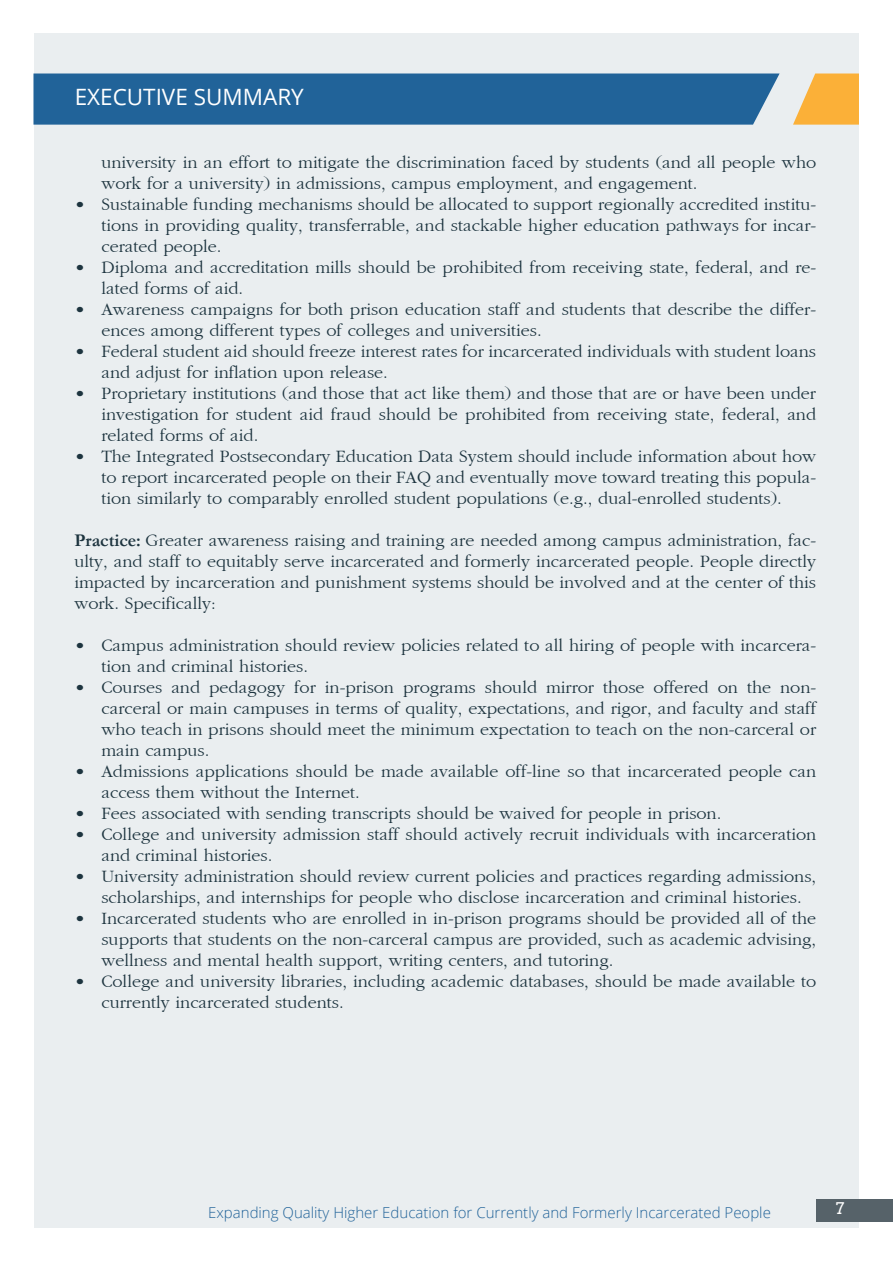
<style>
.page{position:relative;width:893px;height:1263px;background:#fff}
.page>*{position:absolute;margin:0;border:0;box-sizing:border-box;transform-origin:0 0}
.h1_white{font:22.5px "Open Sans";color:#fff}
.t1{font:21px "Rokkitt";color:#fff}
.t2{font:18px/21px "Garamond";color:#1d343f}
.t3{font:300 15px "Open Sans";color:#216399}
.s1{font-weight:700}
</style>
<div class="page">
<div style="left:34px;top:33px;width:825px;height:1195px;background:#eaeef0"></div>
<div style="left:816px;top:1199px;width:77px;height:23px;background:#566269"></div>
<div style="left:33px;top:74px;width:747px;height:51px;background:#216399"></div>
<svg style="left:793px;top:74px;width:66px;height:51px"></svg>
<p class="h1_white" style="left:75px;top:81px;width:231px">EXECUTIVE SUMMARY</p>
<p class="t2" style="left:101px;top:153px;width:716px">university in an effort to mitigate the discrimination faced by students (and all people who work for a university) in admissions, campus employment, and engagement.</p>
<p class="t2" style="left:101px;top:195px;width:716px;text-align:justify;text-indent:-27px">• Sustainable funding mechanisms should be allocated to support regionally accredited institu&shy;tions in providing quality, transferrable, and stackable higher education pathways for incar&shy;cerated people.</p>
<p class="t2" style="left:101px;top:258px;width:716px;text-indent:-27px">• Diploma and accreditation mills should be prohibited from receiving state, federal, and re&shy;lated forms of aid.</p>
<p class="t2" style="left:101px;top:300px;width:716px;text-indent:-27px">• Awareness campaigns for both prison education staff and students that describe the differ&shy;ences among different types of colleges and universities.</p>
<p class="t2" style="left:101px;top:342px;width:716px;text-indent:-27px">• Federal student aid should freeze interest rates for incarcerated individuals with student loans and adjust for inflation upon release.</p>
<p class="t2" style="left:101px;top:384px;width:716px;text-align:justify;text-indent:-27px">• Proprietary institutions (and those that act like them) and those that are or have been under investigation for student aid fraud should be prohibited from receiving state, federal, and related forms of aid.</p>
<p class="t2" style="left:101px;top:447px;width:716px;text-align:justify;text-indent:-27px">• The Integrated Postsecondary Education Data System should include information about how to report incarcerated people on their FAQ and eventually move toward treating this popula&shy;tion similarly to comparably enrolled student populations (e.g., dual-enrolled students).</p>
<p class="t2" style="left:74px;top:531px;width:743px;text-align:justify"><span class="s1">Practice:</span> Greater awareness raising and training are needed among campus administration, fac&shy;ulty, and staff to equitably serve incarcerated and formerly incarcerated people. People directly impacted by incarceration and punishment systems should be involved and at the center of this work. Specifically:</p>
<p class="t2" style="left:101px;top:636px;width:716px;text-indent:-27px">• Campus administration should review policies related to all hiring of people with incarcera&shy;tion and criminal histories.</p>
<p class="t2" style="left:101px;top:678px;width:716px;text-align:justify;text-indent:-27px">• Courses and pedagogy for in-prison programs should mirror those offered on the non&shy;carceral or main campuses in terms of quality, expectations, and rigor, and faculty and staff who teach in prisons should meet the minimum expectation to teach on the non-carceral or main campus.</p>
<p class="t2" style="left:101px;top:762px;width:716px;text-indent:-27px">• Admissions applications should be made available off-line so that incarcerated people can access them without the Internet.</p>
<p class="t2" style="left:74px;top:804px;width:648px">• Fees associated with sending transcripts should be waived for people in prison.</p>
<p class="t2" style="left:101px;top:825px;width:716px;text-indent:-27px">• College and university admission staff should actively recruit individuals with incarceration and criminal histories.</p>
<p class="t2" style="left:101px;top:867px;width:716px;text-indent:-27px">• University administration should review current policies and practices regarding admissions, scholarships, and internships for people who disclose incarceration and criminal histories.</p>
<p class="t2" style="left:101px;top:909px;width:716px;text-align:justify;text-indent:-27px">• Incarcerated students who are enrolled in in-prison programs should be provided all of the supports that students on the non-carceral campus are provided, such as academic advising, wellness and mental health support, writing centers, and tutoring.</p>
<p class="t2" style="left:101px;top:972px;width:716px;text-indent:-27px">• College and university libraries, including academic databases, should be made available to currently incarcerated students.</p>
<p class="t3" style="left:208px;top:1202px;width:564px">Expanding Quality Higher Education for Currently and Formerly Incarcerated People</p>
<p class="t1" style="left:836px;top:1199px;width:10px">7</p>
</div>
